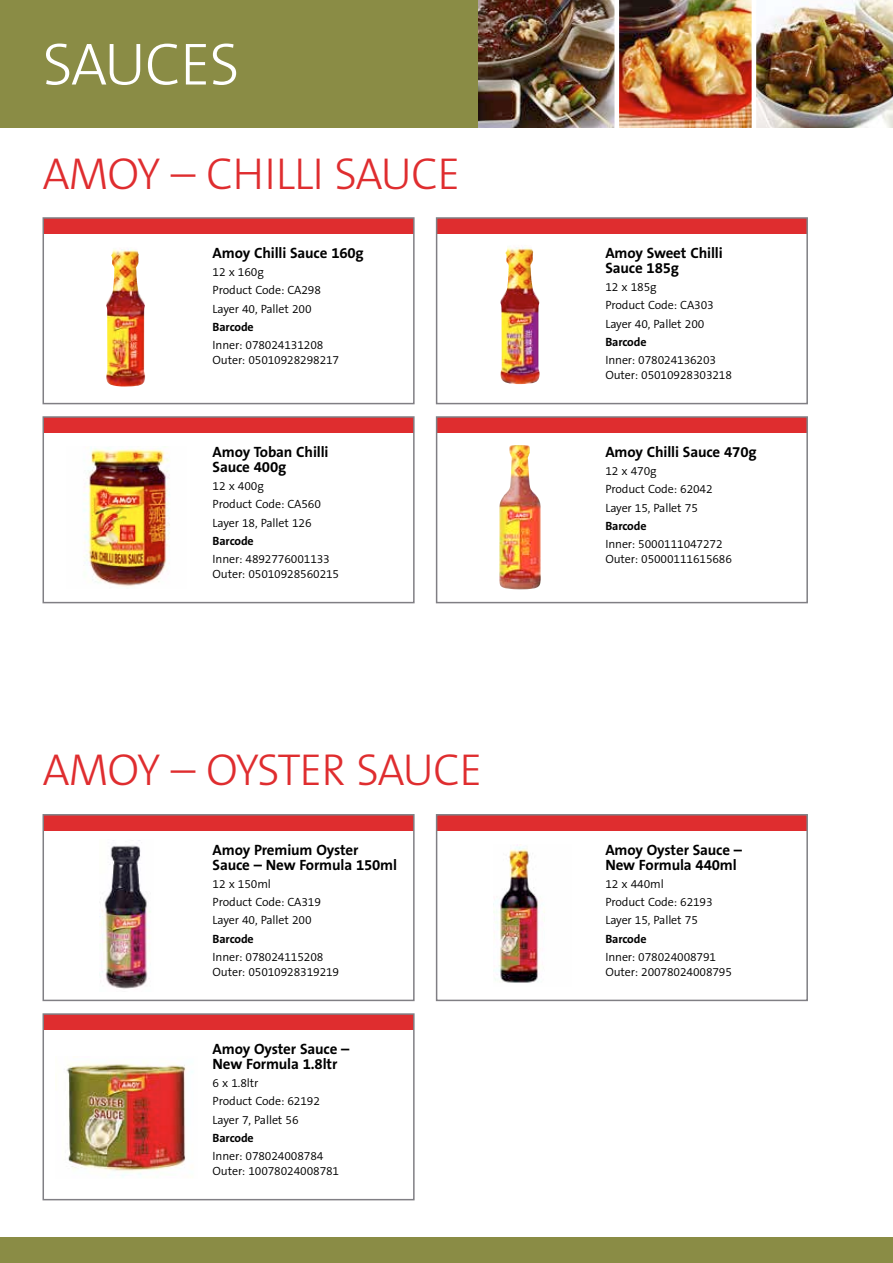
<style>
.page{position:relative;width:893px;height:1263px;background:#fff}
.page>*{position:absolute;margin:0;border:0;box-sizing:border-box;transform-origin:0 0}
.t1{font:300 60px "The Sans B3";letter-spacing:-.02em;color:#fff}
.t2{font:300 45px "The Sans B3";letter-spacing:-.03em;color:#df2d2f}
.t3{font:700 15px/15px "The Sans B7";letter-spacing:-.01em;color:#000}
.t4{font:300 12px/18.1px "The Sans B4";letter-spacing:-.01em;color:#000}
.t5{font:700 12px "The Sans B7";letter-spacing:-.01em;color:#000}
</style>
<div class="page">
<div style="left:0;top:0;width:483px;height:128px;background:#8a8c45"></div>
<img style="left:478px;top:0;width:415px;height:128px">
<div style="left:614px;top:0;width:5px;height:132px;background:#fff"></div>
<hr style="left:752px;top:0;width:4px;height:132px;background:#fff">
<div style="left:0;top:1237px;width:893px;height:26px;background:#8a8c45"></div>
<div style="left:43px;top:218px;width:371px;height:15px;background:#df2d2f"></div>
<div style="left:437px;top:218px;width:370px;height:15px;background:#df2d2f"></div>
<img style="left:99px;top:840px;width:51px;height:149px">
<div style="left:43px;top:815px;width:371px;height:15px;background:#df2d2f"></div>
<div style="left:437px;top:815px;width:370px;height:15px;background:#df2d2f"></div>
<img style="left:493px;top:844px;width:52px;height:139px">
<div style="left:43px;top:417px;width:371px;height:15px;background:#df2d2f"></div>
<div style="left:437px;top:417px;width:370px;height:15px;background:#df2d2f"></div>
<img style="left:66px;top:1064px;width:127px;height:113px">
<div style="left:43px;top:1014px;width:371px;height:15px;background:#df2d2f"></div>
<div style="left:43px;top:217px;width:372px;height:187px;border:2px solid #807f84"></div>
<div style="left:436px;top:217px;width:372px;height:187px;border:2px solid #807f84"></div>
<div style="left:43px;top:416px;width:372px;height:187px;border:2px solid #807f84"></div>
<div style="left:436px;top:416px;width:372px;height:187px;border:2px solid #807f84"></div>
<div style="left:43px;top:814px;width:372px;height:187px;border:2px solid #807f84"></div>
<div style="left:436px;top:814px;width:372px;height:187px;border:2px solid #807f84"></div>
<div style="left:43px;top:1013px;width:372px;height:187px;border:2px solid #807f84"></div>
<img style="left:106px;top:249px;width:39px;height:138px">
<img style="left:500px;top:247px;width:40px;height:137px">
<img style="left:83px;top:446px;width:87px;height:141px">
<img style="left:499px;top:445px;width:42px;height:144px">
<h1 class="t1" style="left:43px;top:33px;width:199px">SAUCES</h1>
<h2 class="t2" style="left:43px;top:151px;width:419px">AMOY – CHILLI SAUCE</h2>
<p class="t3" style="left:213px;top:246px;width:153px">Amoy Chilli Sauce 160g</p>
<p class="t4" style="left:213px;top:264px;width:110px">12 x 160g<br>Product Code: CA298<br>Layer 40, Pallet 200</p>
<p class="t5" style="left:213px;top:320px;width:43px">Barcode</p>
<p class="t4" style="left:213px;top:338px;width:128px;line-height:15px">Inner: 078024131208<br>Outer: 05010928298217</p>
<p class="t3" style="left:213px;top:445px;width:117px">Amoy Toban Chilli<br>Sauce 400g</p>
<p class="t4" style="left:213px;top:478px;width:110px">12 x 400g<br>Product Code: CA560<br>Layer 18, Pallet 126</p>
<p class="t5" style="left:213px;top:534px;width:43px">Barcode</p>
<p class="t4" style="left:213px;top:552px;width:128px;line-height:15px">Inner: 4892776001133<br>Outer: 05010928560215</p>
<h2 class="t2" style="left:43px;top:747px;width:441px">AMOY – OYSTER SAUCE</h2>
<p class="t3" style="left:213px;top:843px;width:186px">Amoy Premium Oyster<br>Sauce – New Formula 150ml</p>
<p class="t4" style="left:213px;top:875px;width:110px">12 x 150ml<br>Product Code: CA319<br>Layer 40, Pallet 200</p>
<p class="t5" style="left:213px;top:932px;width:43px">Barcode</p>
<p class="t4" style="left:213px;top:950px;width:128px;line-height:15px">Inner: 078024115208<br>Outer: 05010928319219</p>
<p class="t3" style="left:213px;top:1042px;width:138px">Amoy Oyster Sauce –<br>New Formula 1.8ltr</p>
<p class="t4" style="left:213px;top:1075px;width:109px">6 x 1.8ltr<br>Product Code: 62192<br>Layer 7, Pallet 56</p>
<p class="t5" style="left:213px;top:1131px;width:43px">Barcode</p>
<p class="t4" style="left:213px;top:1149px;width:128px;line-height:15px">Inner: 078024008784<br>Outer: 10078024008781</p>
<p class="t3" style="left:605px;top:246px;width:119px">Amoy Sweet Chilli<br>Sauce 185g</p>
<p class="t4" style="left:605px;top:279px;width:110px">12 x 185g<br>Product Code: CA303<br>Layer 40, Pallet 200</p>
<p class="t5" style="left:605px;top:335px;width:43px">Barcode</p>
<p class="t4" style="left:605px;top:353px;width:128px;line-height:15px">Inner: 078024136203<br>Outer: 05010928303218</p>
<p class="t3" style="left:605px;top:445px;width:153px">Amoy Chilli Sauce 470g</p>
<p class="t4" style="left:605px;top:463px;width:109px">12 x 470g<br>Product Code: 62042<br>Layer 15, Pallet 75</p>
<p class="t5" style="left:605px;top:519px;width:43px">Barcode</p>
<p class="t4" style="left:605px;top:537px;width:128px;line-height:15px">Inner: 5000111047272<br>Outer: 05000111615686</p>
<p class="t3" style="left:605px;top:843px;width:138px">Amoy Oyster Sauce –<br>New Formula 440ml</p>
<p class="t4" style="left:605px;top:875px;width:109px">12 x 440ml<br>Product Code: 62193<br>Layer 15, Pallet 75</p>
<p class="t5" style="left:605px;top:932px;width:43px">Barcode</p>
<p class="t4" style="left:605px;top:950px;width:128px;line-height:15px">Inner: 078024008791<br>Outer: 20078024008795</p>
</div>
